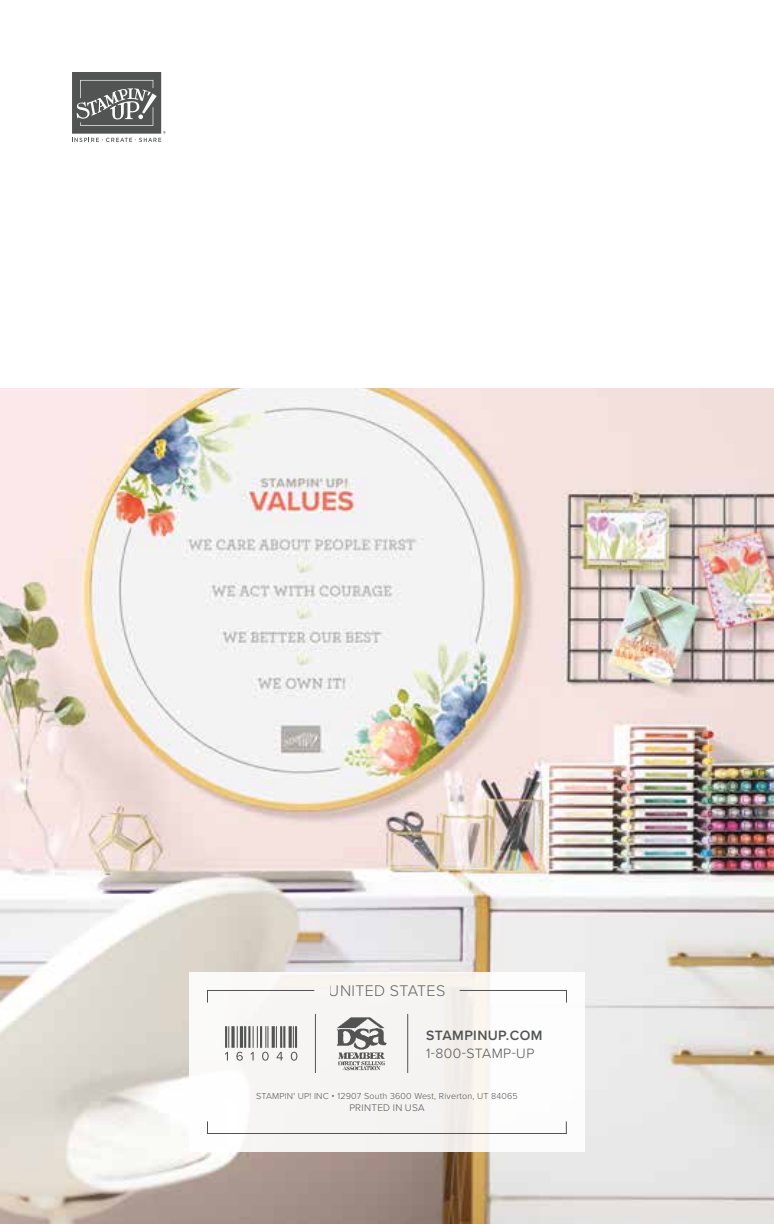
<style>
.page{position:relative;width:774px;height:1224px;background:#fff}
.page>*{position:absolute;margin:0;border:0;box-sizing:border-box;transform-origin:0 0}
.t1{font:300 16px "Proxima Nova";letter-spacing:.02em;color:#525453}
.t2{font:300 14px "Proxima Nova";letter-spacing:.03em;color:#525453}
.t3{font:600 14px "Proxima Nova";letter-spacing:.03em;color:#525453}
.t4{font:300 10px "Proxima Nova";letter-spacing:.03em;color:#525453}
.t5{font:300 9px "Proxima Nova";letter-spacing:.02em;color:#525453}
</style>
<div class="page">
<img style="left:0;top:389px;width:774px;height:835px">
<div style="left:189px;top:972px;width:396px;height:180px;background:#f7f5f4"></div>
<div style="left:207px;top:1121px;width:360px;height:13px;border:1px solid #525453"></div>
<svg style="left:207px;top:990px;width:108px;height:13px"></svg>
<svg style="left:459px;top:989px;width:108px;height:15px"></svg>
<hr style="left:315px;top:1014px;width:1px;height:59px;background:#525453">
<img style="left:336px;top:1017px;width:51px;height:54px">
<hr style="left:407px;top:1014px;width:1px;height:59px;background:#525453">
<svg style="left:225px;top:1026px;width:4px;height:35px"></svg>
<svg style="left:231px;top:1026px;width:4px;height:22px"></svg>
<svg style="left:236px;top:1026px;width:7px;height:35px"></svg>
<hr style="left:240px;top:1026px;width:3px;height:22px;background:#525453">
<hr style="left:244px;top:1026px;width:2px;height:22px;background:#525453">
<hr style="left:248px;top:1026px;width:2px;height:22px;background:#525453">
<svg style="left:250px;top:1026px;width:19px;height:35px"></svg>
<hr style="left:272px;top:1026px;width:3px;height:22px;background:#525453">
<svg style="left:276px;top:1026px;width:7px;height:35px"></svg>
<hr style="left:280px;top:1026px;width:2px;height:22px;background:#525453">
<hr style="left:283px;top:1026px;width:2px;height:22px;background:#525453">
<hr style="left:289px;top:1026px;width:3px;height:22px;background:#525453">
<svg style="left:291px;top:1026px;width:6px;height:35px"></svg>
<hr style="left:295px;top:1026px;width:2px;height:22px;background:#525453">
<svg style="left:72px;top:72px;width:94px;height:70px"></svg>
<h1 class="t1" style="left:329px;top:979px;width:118px">UNITED STATES</h1>
<h2 class="t3" style="left:426px;top:1025px;width:118px">STAMPINUP.COM</h2>
<h2 class="t2" style="left:426px;top:1043px;width:110px">1-800-STAMP-UP</h2>
<p class="t5" style="left:256px;top:1090px;width:263px">STAMPIN' UP! INC • 12907 South 3600 West, Riverton, UT 84065</p>
<p class="t4" style="left:349px;top:1101px;width:77px">PRINTED IN USA</p>
</div>
